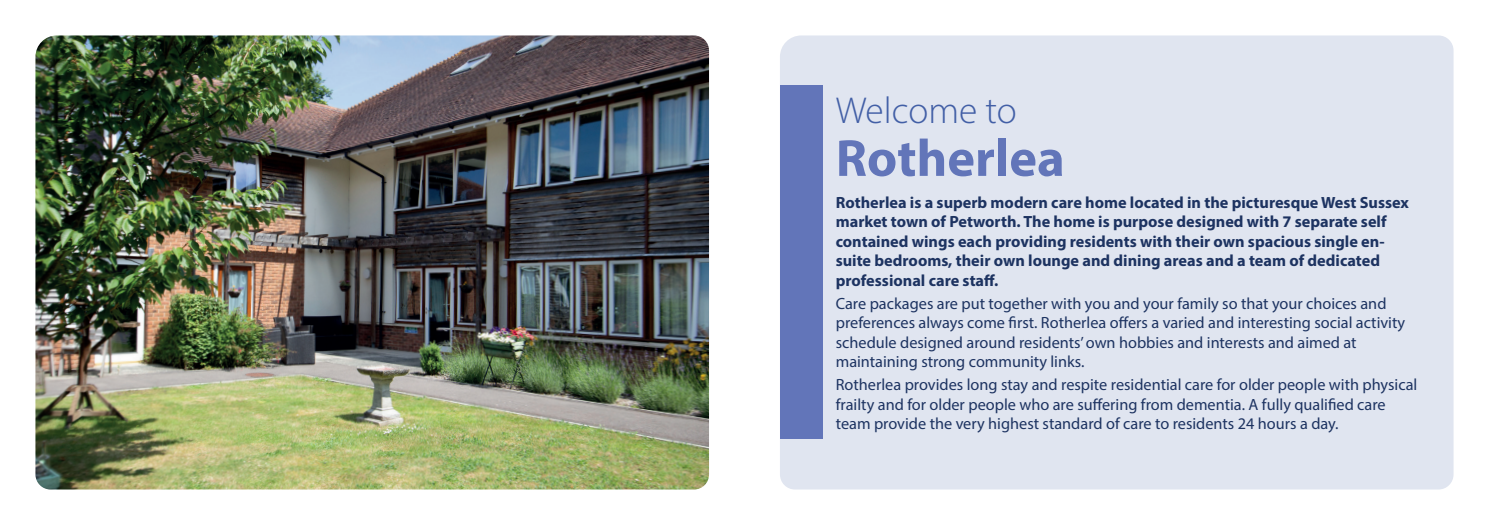
<style>
.page{position:relative;width:1489px;height:525px;background:#fff}
.page>*{position:absolute;margin:0;border:0;box-sizing:border-box;transform-origin:0 0}
.t1{font:700 52.5px "Myriad Pro";color:#6275b9}
.t2{font:300 37.5px "Myriad Pro";color:#425fa6}
.t3{font:16.25px/19.5px "Myriad Pro";color:#1d3361}
.t4{font:700 16.25px/19.5px "Myriad Pro";color:#1d3361}
</style>
<div class="page">
<div style="left:780px;top:35px;width:673px;height:454px;background:#e0e5f0"></div>
<img style="left:35px;top:35px;width:674px;height:454px">
<div style="left:780px;top:85px;width:42px;height:354px;background:#6275b9"></div>
<h2 class="t2" style="left:835px;top:87px;width:183px">Welcome to</h2>
<h1 class="t1" style="left:835px;top:124px;width:230px">Rotherlea</h1>
<p class="t4" style="left:835px;top:192px;width:574px">Rotherlea is a superb modern care home located in the picturesque West Sussex market town of Petworth. The home is purpose designed with 7 separate self contained wings each providing residents with their own spacious single en&shy;suite bedrooms, their own lounge and dining areas and a team of dedicated professional care staff.</p>
<p class="t3" style="left:835px;top:293px;width:571px">Care packages are put together with you and your family so that your choices and preferences always come first. Rotherlea offers a varied and interesting social activity schedule designed around residents’ own hobbies and interests and aimed at maintaining strong community links.</p>
<p class="t3" style="left:835px;top:375px;width:583px">Rotherlea provides long stay and respite residential care for older people with physical frailty and for older people who are suffering from dementia. A fully qualified care team provide the very highest standard of care to residents 24 hours a day.</p>
</div>
